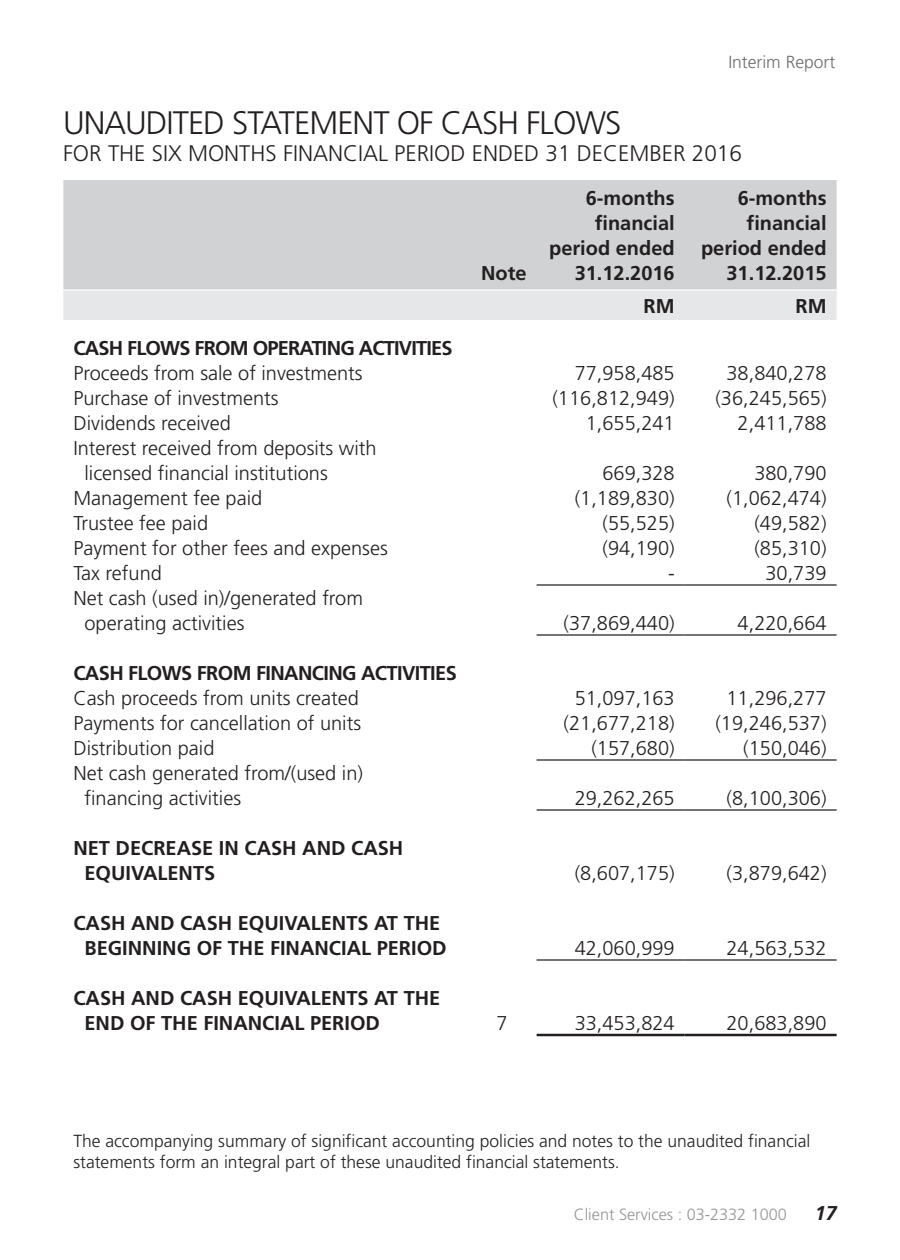
<style>
.page{position:relative;width:900px;height:1260px;background:#fff}
.page>*{position:absolute;margin:0;border:0;box-sizing:border-box;transform-origin:0 0}
.Headline{font:300 32.5px "Frutiger";letter-spacing:-.03em;color:#231f20}
.Headline-2{font:300 22.5px "Frutiger";color:#231f20}
.body_text{font:300 20px "Frutiger";color:#231f20}
.body_text-2{font:700 20px "Frutiger";color:#231f20}
.account_text__right{font:700 20px/25px "Frutiger";color:#231f20;text-align:right}
.account_text__right-2{font:700 20px "Frutiger";letter-spacing:-.04em;color:#231f20}
.body_text-3{font:700 20px "Frutiger";letter-spacing:-.03em;color:#231f20}
.account_text__left{font:700 20px "Frutiger";color:#231f20}
.t1{font:italic 700 20px "Frutiger";color:#231f20}
.body_text-4{font:300 17.5px/21px "Frutiger";color:#231f20}
.t2{font:300 17.5px "Frutiger";color:#6c6d70}
.t3{font:300 16.25px "Frutiger";color:#939598}
</style>
<div class="page">
<div style="left:63px;top:180px;width:774px;height:109px;background:#d1d2d4"></div>
<div style="left:63px;top:291px;width:774px;height:29px;background:#e6e7e9"></div>
<hr style="left:537px;top:1034px;width:148px;height:2px;background:#231f20">
<hr style="left:685px;top:1034px;width:152px;height:2px;background:#231f20">
<hr style="left:537px;top:959px;width:148px;height:2px;background:#231f20">
<hr style="left:685px;top:959px;width:152px;height:2px;background:#231f20">
<hr style="left:537px;top:759px;width:148px;height:2px;background:#231f20">
<hr style="left:685px;top:759px;width:152px;height:2px;background:#231f20">
<hr style="left:537px;top:809px;width:148px;height:2px;background:#231f20">
<hr style="left:685px;top:809px;width:152px;height:2px;background:#231f20">
<hr style="left:537px;top:584px;width:148px;height:2px;background:#231f20">
<hr style="left:685px;top:584px;width:152px;height:2px;background:#231f20">
<hr style="left:537px;top:634px;width:148px;height:2px;background:#231f20">
<hr style="left:685px;top:634px;width:152px;height:2px;background:#231f20">
<p class="t2" style="left:728px;top:52px;width:108px">Interim Report</p>
<p class="Headline" style="left:63px;top:105px;width:560px">UNAUDITED STATEMENT OF CASH FLOWS</p>
<p class="Headline-2" style="left:63px;top:141px;width:680px">FOR THE SIX MONTHS FINANCIAL PERIOD ENDED 31 DECEMBER 2016</p>
<p class="account_text__left" style="left:481px;top:261px;width:47px">Note</p>
<p class="account_text__right" style="left:549px;top:185px;width:127px">6-months financial period ended<br>31.12.2016</p>
<p class="account_text__right" style="left:701px;top:185px;width:127px">6-months financial period ended<br>31.12.2015</p>
<p class="account_text__right" style="left:644px;top:293px;width:33px">RM</p>
<p class="account_text__right" style="left:796px;top:293px;width:33px">RM</p>
<p class="account_text__right-2" style="left:73px;top:336px;width:381px">CASH FLOWS FROM OPERATING ACTIVITIES</p>
<p class="body_text" style="left:73px;top:362px;width:291px">Proceeds from sale of investments</p>
<p class="body_text" style="left:575px;top:362px;width:102px">77,958,485</p>
<p class="body_text" style="left:727px;top:362px;width:102px">38,840,278</p>
<p class="body_text" style="left:73px;top:387px;width:207px">Purchase of investments</p>
<p class="body_text" style="left:552px;top:387px;width:124px">(116,812,949)</p>
<p class="body_text" style="left:715px;top:387px;width:113px">(36,245,565)</p>
<p class="body_text" style="left:73px;top:412px;width:159px">Dividends received</p>
<p class="body_text" style="left:586px;top:412px;width:90px">1,655,241</p>
<p class="body_text" style="left:738px;top:412px;width:90px">2,411,788</p>
<p class="body_text" style="left:73px;top:437px;width:305px">Interest received from deposits with</p>
<p class="body_text" style="left:84px;top:462px;width:245px">licensed financial institutions</p>
<p class="body_text" style="left:602px;top:462px;width:74px">669,328</p>
<p class="body_text" style="left:754px;top:462px;width:74px">380,790</p>
<p class="body_text" style="left:73px;top:487px;width:190px">Management fee paid</p>
<p class="body_text" style="left:575px;top:487px;width:102px">(1,189,830)</p>
<p class="body_text" style="left:727px;top:487px;width:102px">(1,062,474)</p>
<p class="body_text" style="left:73px;top:512px;width:136px">Trustee fee paid</p>
<p class="body_text" style="left:602px;top:512px;width:74px">(55,525)</p>
<p class="body_text" style="left:754px;top:512px;width:74px">(49,582)</p>
<p class="body_text" style="left:73px;top:537px;width:316px">Payment for other fees and expenses</p>
<p class="body_text" style="left:602px;top:537px;width:74px">(94,190)</p>
<p class="body_text" style="left:754px;top:537px;width:74px">(85,310)</p>
<p class="body_text" style="left:73px;top:562px;width:90px">Tax refund</p>
<p class="body_text" style="left:668px;top:562px;width:8px">-</p>
<p class="body_text" style="left:765px;top:562px;width:63px">30,739</p>
<p class="body_text" style="left:73px;top:587px;width:291px">Net cash (used in)/generated from</p>
<p class="body_text" style="left:84px;top:612px;width:161px">operating activities</p>
<p class="body_text" style="left:564px;top:612px;width:113px">(37,869,440)</p>
<p class="body_text" style="left:738px;top:612px;width:90px">4,220,664</p>
<p class="body_text-3" style="left:73px;top:661px;width:385px">CASH FLOWS FROM FINANCING ACTIVITIES</p>
<p class="body_text" style="left:73px;top:687px;width:287px">Cash proceeds from units created</p>
<p class="body_text" style="left:575px;top:687px;width:102px">51,097,163</p>
<p class="body_text" style="left:727px;top:687px;width:102px">11,296,277</p>
<p class="body_text" style="left:73px;top:712px;width:289px">Payments for cancellation of units</p>
<p class="body_text" style="left:564px;top:712px;width:113px">(21,677,218)</p>
<p class="body_text" style="left:715px;top:712px;width:113px">(19,246,537)</p>
<p class="body_text" style="left:73px;top:737px;width:143px">Distribution paid</p>
<p class="body_text" style="left:591px;top:737px;width:85px">(157,680)</p>
<p class="body_text" style="left:743px;top:737px;width:85px">(150,046)</p>
<p class="body_text" style="left:73px;top:762px;width:291px">Net cash generated from/(used in)</p>
<p class="body_text" style="left:84px;top:787px;width:158px">financing activities</p>
<p class="body_text" style="left:575px;top:787px;width:102px">29,262,265</p>
<p class="body_text" style="left:727px;top:787px;width:102px">(8,100,306)</p>
<p class="body_text-2" style="left:73px;top:836px;width:332px">NET DECREASE IN CASH AND CASH</p>
<p class="body_text-2" style="left:84px;top:861px;width:132px">EQUIVALENTS</p>
<p class="body_text" style="left:575px;top:862px;width:102px">(8,607,175)</p>
<p class="body_text" style="left:727px;top:862px;width:102px">(3,879,642)</p>
<p class="body_text-2" style="left:73px;top:911px;width:368px">CASH AND CASH EQUIVALENTS AT THE</p>
<p class="body_text-2" style="left:84px;top:936px;width:364px">BEGINNING OF THE FINANCIAL PERIOD</p>
<p class="body_text" style="left:575px;top:937px;width:102px">42,060,999</p>
<p class="body_text" style="left:727px;top:937px;width:102px">24,563,532</p>
<p class="body_text-2" style="left:73px;top:986px;width:368px">CASH AND CASH EQUIVALENTS AT THE</p>
<p class="body_text-2" style="left:84px;top:1011px;width:297px">END OF THE FINANCIAL PERIOD</p>
<p class="body_text" style="left:496px;top:1012px;width:13px">7</p>
<p class="body_text" style="left:575px;top:1012px;width:102px">33,453,824</p>
<p class="body_text" style="left:727px;top:1012px;width:102px">20,683,890</p>
<p class="body_text-4" style="left:73px;top:1130px;width:739px">The accompanying summary of significant accounting policies and notes to the unaudited financial statements form an integral part of these unaudited financial statements.</p>
<p class="t3" style="left:574px;top:1205px;width:215px">Client Services : 03-2332 1000</p>
<p class="t1" style="left:815px;top:1201px;width:24px">17</p>
</div>
